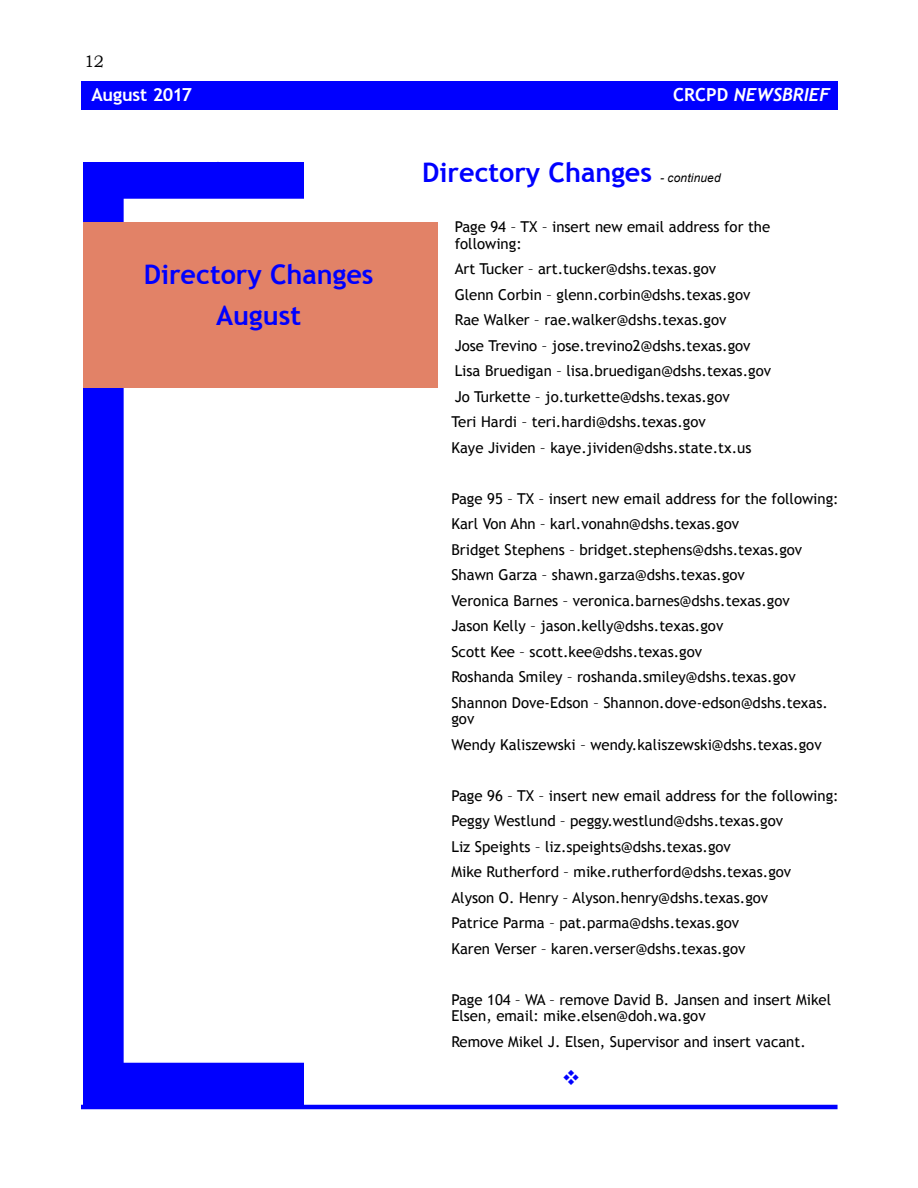
<style>
.page{position:relative;width:918px;height:1188px;background:#fff}
.page>*{position:absolute;margin:0;border:0;box-sizing:border-box;transform-origin:0 0}
.t1{font:700 27px/41.4px "Trebuchet MS";color:#00f;text-align:center}
.t2{font:italic 700 18px "Trebuchet";color:#fff}
.t3{font:700 18px "Trebuchet MS";letter-spacing:-.015em;color:#fff}
.t4{font:16.5px "Bookman Old Style";color:#000}
.t5{font:15px/25.5px "Trebuchet MS";color:#000}
.t6{font:italic 12px "Arial";letter-spacing:.01em;color:#000}
.s1{font-family:"Trebuchet MS";font-style:normal}
</style>
<div class="page">
<div style="left:81px;top:81px;width:757px;height:28px;background:#00f"></div>
<hr style="left:81px;top:1105px;width:757px;height:4px;background:#00f">
<div style="left:83px;top:162px;width:220px;height:945px;background:#00f"></div>
<div style="left:124px;top:199px;width:183px;height:864px;background:#fff"></div>
<div style="left:83px;top:222px;width:354px;height:166px;background:#e28267"></div>
<p class="t4" style="left:84px;top:52px;width:21px">12</p>
<p class="t3" style="left:91px;top:83px;width:102px">August 2017</p>
<h1 class="t1" style="left:144px;top:254px;width:231px">Directory Changes<br>August</h1>
<p class="t2" style="left:673px;top:84px;width:158px"><span class="s1">CRCPD</span> NEWSBRIEF</p>
<h1 class="t1" style="left:422px;top:152px;width:231px">Directory Changes</h1>
<p class="t6" style="left:660px;top:170px;width:62px">- continued</p>
<p class="t5" style="left:455px;top:219px;width:317px;line-height:16.5px">Page 94 – TX – insert new email address for the following:</p>
<p class="t5" style="left:451px;top:257px;width:321px">Art Tucker – art.tucker@dshs.texas.gov<br>Glenn Corbin – glenn.corbin@dshs.texas.gov Rae Walker – rae.walker@dshs.texas.gov<br>Jose Trevino – jose.trevino2@dshs.texas.gov Lisa Bruedigan – lisa.bruedigan@dshs.texas.gov Jo Turkette – jo.turkette@dshs.texas.gov<br>Teri Hardi – teri.hardi@dshs.texas.gov<br>Kaye Jividen – kaye.jividen@dshs.state.tx.us</p>
<p class="t5" style="left:451px;top:486px;width:389px">Page 95 – TX – insert new email address for the following:<br>Karl Von Ahn – karl.vonahn@dshs.texas.gov<br>Bridget Stephens – bridget.stephens@dshs.texas.gov Shawn Garza – shawn.garza@dshs.texas.gov<br>Veronica Barnes – veronica.barnes@dshs.texas.gov<br>Jason Kelly – jason.kelly@dshs.texas.gov<br>Scott Kee – scott.kee@dshs.texas.gov<br>Roshanda Smiley – roshanda.smiley@dshs.texas.gov Shannon Dove-Edson – Shannon.dove-edson@dshs.texas.</p>
<p class="t5" style="left:451px;top:707px;width:372px">gov<br>Wendy Kaliszewski – wendy.kaliszewski@dshs.texas.gov</p>
<p class="t5" style="left:451px;top:783px;width:389px">Page 96 – TX – insert new email address for the following:<br>Peggy Westlund – peggy.westlund@dshs.texas.gov<br>Liz Speights – liz.speights@dshs.texas.gov<br>Mike Rutherford – mike.rutherford@dshs.texas.gov<br>Alyson O. Henry – Alyson.henry@dshs.texas.gov<br>Patrice Parma – pat.parma@dshs.texas.gov<br>Karen Verser – karen.verser@dshs.texas.gov</p>
<p class="t5" style="left:451px;top:992px;width:381px;line-height:16.5px">Page 104 – WA – remove David B. Jansen and insert Mikel<br>Elsen, email: mike.elsen@doh.wa.gov</p>
<p class="t5" style="left:451px;top:1029px;width:356px">Remove Mikel J. Elsen, Supervisor and insert vacant.</p>
</div>
